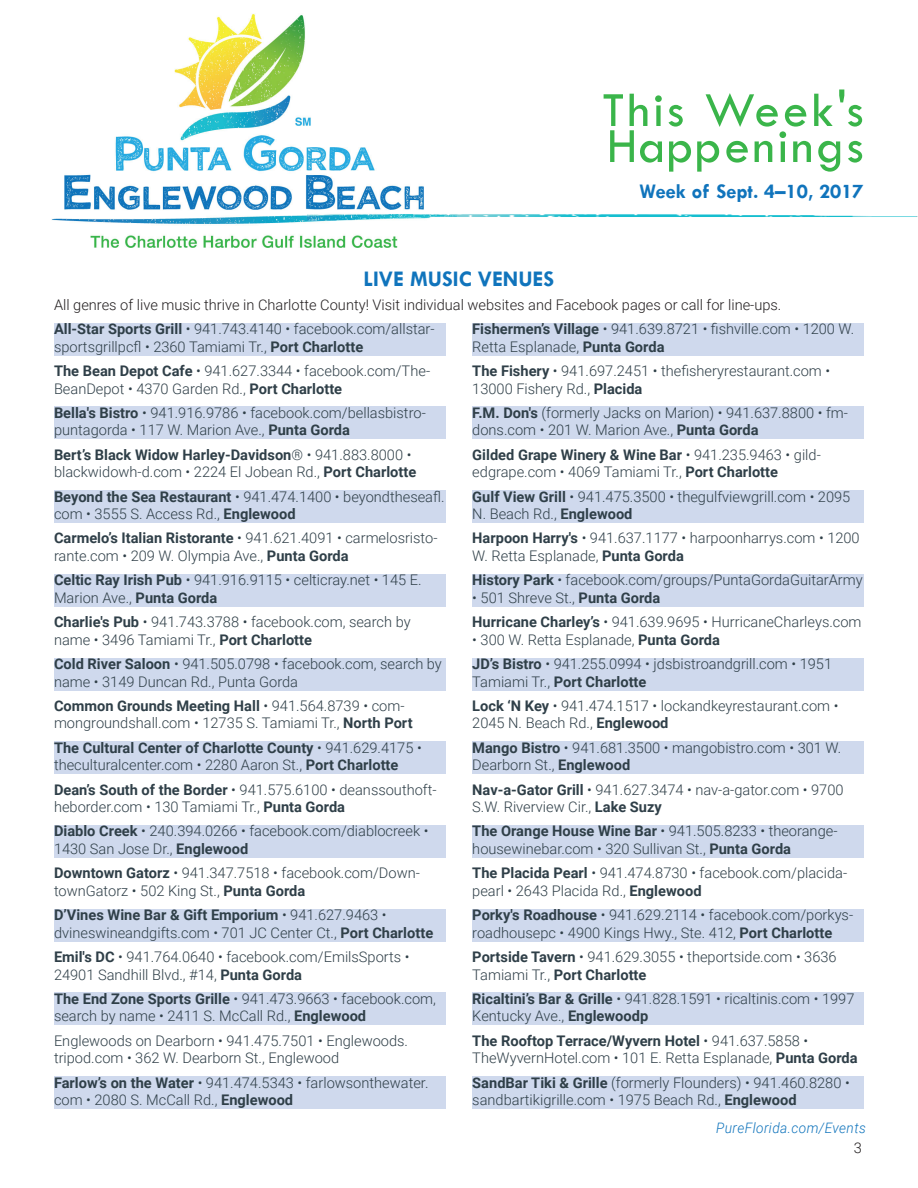
<style>
.page{position:relative;width:918px;height:1188px;background:#fff}
.page>*{position:absolute;margin:0;border:0;box-sizing:border-box;transform-origin:0 0}
.t1{font:51px/36px "Tw Cen";letter-spacing:.05em;color:#3ab54a}
.t2{font:700 22.5px "Tw Cen";color:#1074bc}
.t3{font:700 21px "Tw Cen";color:#1074bc}
.t4{font:300 14.7px/24.3px "Roboto";color:#2f3f48}
.t5{font:300 14.7px/24.3px "Roboto";color:#231f20}
.t6{font:700 14.7px/24.3px "Roboto";color:#2f3f48}
.t7{font:italic 300 14.4px "Roboto";letter-spacing:.03em;color:#1074bc;scale:.95 1}
.s1{font-weight:700;color:#2f3f48}
.s2{color:#2f3f48}
.s3{font-weight:700}
.s4{font-weight:300}
</style>
<div class="page">
<img style="left:51px;top:14px;width:373px;height:234px">
<img style="left:308px;top:211px;width:610px;height:16px">
<div style="left:54px;top:323px;width:391px;height:32px;background:#cfd9ed"></div>
<div style="left:54px;top:407px;width:391px;height:32px;background:#cfd9ed"></div>
<div style="left:54px;top:491px;width:391px;height:32px;background:#cfd9ed"></div>
<div style="left:54px;top:574px;width:391px;height:32px;background:#cfd9ed"></div>
<div style="left:54px;top:658px;width:391px;height:32px;background:#cfd9ed"></div>
<div style="left:54px;top:742px;width:391px;height:32px;background:#cfd9ed"></div>
<div style="left:54px;top:825px;width:391px;height:33px;background:#cfd9ed"></div>
<div style="left:54px;top:909px;width:391px;height:32px;background:#cfd9ed"></div>
<div style="left:54px;top:993px;width:391px;height:32px;background:#cfd9ed"></div>
<div style="left:54px;top:1076px;width:391px;height:33px;background:#cfd9ed"></div>
<div style="left:472px;top:323px;width:392px;height:32px;background:#cfd9ed"></div>
<div style="left:472px;top:407px;width:392px;height:32px;background:#cfd9ed"></div>
<div style="left:472px;top:491px;width:392px;height:32px;background:#cfd9ed"></div>
<div style="left:472px;top:574px;width:392px;height:32px;background:#cfd9ed"></div>
<div style="left:472px;top:658px;width:392px;height:32px;background:#cfd9ed"></div>
<div style="left:472px;top:742px;width:392px;height:32px;background:#cfd9ed"></div>
<div style="left:472px;top:825px;width:392px;height:33px;background:#cfd9ed"></div>
<div style="left:472px;top:909px;width:392px;height:32px;background:#cfd9ed"></div>
<div style="left:472px;top:993px;width:392px;height:32px;background:#cfd9ed"></div>
<div style="left:472px;top:1076px;width:392px;height:33px;background:#cfd9ed"></div>
<h1 class="t1" style="left:602px;top:92px;width:263px">This Week's<br>Happenings</h1>
<h3 class="t3" style="left:639px;top:179px;width:226px">Week of Sept. 4–10, 2017</h3>
<h2 class="t2" style="left:364px;top:265px;width:192px">LIVE MUSIC VENUES</h2>
<p class="t5" style="left:54px;top:292px;width:729px">All genres of live music thrive in Charlotte County! Visit individual websites and Facebook pages or call for line-ups.<br><span class="s1">All-Star Sports Grill</span> <span class="s2">• 941.743.4140 • facebook.com/allstar-</span></p>
<p class="t4" style="left:54px;top:334px;width:378px">sportsgrillpcfl • 2360 Tamiami Tr., <span class="s3">Port Charlotte<br>The Bean Depot Cafe</span> • 941.627.3344 • facebook.com/The-</p>
<p class="t4" style="left:54px;top:376px;width:373px">BeanDepot • 4370 Garden Rd., <span class="s3">Port Charlotte<br>Bella's Bistro</span> • 941.916.9786 • facebook.com/bellasbistro-</p>
<p class="t4" style="left:54px;top:417px;width:359px">puntagorda • 117 W. Marion Ave., <span class="s3">Punta Gorda<br>Bert’s Black Widow Harley-Davidson</span>® • 941.883.8000 •</p>
<p class="t4" style="left:54px;top:459px;width:392px">blackwidowh-d.com • 2224 El Jobean Rd., <span class="s3">Port Charlotte<br>Beyond the Sea Restaurant</span> • 941.474.1400 • beyondtheseafl.</p>
<p class="t4" style="left:54px;top:501px;width:385px">com • 3555 S. Access Rd., <span class="s3">Englewood<br>Carmelo’s Italian Ristorante</span> • 941.621.4091 • carmelosristo-</p>
<p class="t4" style="left:54px;top:543px;width:369px">rante.com • 209 W. Olympia Ave., <span class="s3">Punta Gorda<br>Celtic Ray Irish Pub</span> • 941.916.9115 • celticray.net • 145 E.</p>
<p class="t4" style="left:54px;top:585px;width:358px">Marion Ave., <span class="s3">Punta Gorda<br>Charlie's Pub</span> • 941.743.3788 • facebook.com, search by</p>
<p class="t4" style="left:54px;top:627px;width:389px">name • 3496 Tamiami Tr., <span class="s3">Port Charlotte<br>Cold River Saloon</span> • 941.505.0798 • facebook.com, search by</p>
<p class="t4" style="left:54px;top:669px;width:352px">name • 3149 Duncan Rd., Punta Gorda<br><span class="s3">Common Grounds Meeting Hall</span> • 941.564.8739 • com-</p>
<p class="t4" style="left:54px;top:710px;width:369px">mongroundshall.com • 12735 S. Tamiami Tr., <span class="s3">North Port<br>The Cultural Center of Charlotte County</span> • 941.629.4175 •</p>
<p class="t4" style="left:54px;top:752px;width:384px">theculturalcenter.com • 2280 Aaron St., <span class="s3">Port Charlotte<br>Dean’s South of the Border</span> • 941.575.6100 • deanssouthoft-</p>
<p class="t4" style="left:54px;top:794px;width:376px">heborder.com • 130 Tamiami Tr., <span class="s3">Punta Gorda<br>Diablo Creek</span> • 240.394.0266 • facebook.com/diablocreek •</p>
<p class="t4" style="left:54px;top:836px;width:367px">1430 San Jose Dr., <span class="s3">Englewood<br>Downtown Gatorz</span> • 941.347.7518 • facebook.com/Down-</p>
<p class="t6" style="left:54px;top:878px;width:334px"><span class="s4">townGatorz • 502 King St.,</span> Punta Gorda<br>D’Vines Wine Bar &amp; Gift Emporium <span class="s4">• 941.627.9463 •</span></p>
<p class="t4" style="left:54px;top:920px;width:381px">dvineswineandgifts.com • 701 JC Center Ct., <span class="s3">Port Charlotte<br>Emil's DC</span> • 941.764.0640 • facebook.com/EmilsSports •</p>
<p class="t4" style="left:54px;top:962px;width:383px">24901 Sandhill Blvd., #14, <span class="s3">Punta Gorda<br>The End Zone Sports Grille</span> • 941.473.9663 • facebook.com,</p>
<p class="t4" style="left:54px;top:1003px;width:356px">search by name • 2411 S. McCall Rd., <span class="s3">Englewood<br></span>Englewoods on Dearborn • 941.475.7501 • Englewoods.</p>
<p class="t4" style="left:54px;top:1045px;width:376px">tripod.com • 362 W. Dearborn St., Englewood<br><span class="s3">Farlow’s on the Water</span> • 941.474.5343 • farlowsonthewater.</p>
<p class="t4" style="left:54px;top:1087px;width:241px">com • 2080 S. McCall Rd., <span class="s3">Englewood</span></p>
<p class="t4" style="left:472px;top:320px;width:384px;line-height:17.5px"><span class="s3">Fishermen’s Village</span> • 941.639.8721 • fishville.com • 1200 W.<br>Retta Esplanade, <span class="s3">Punta Gorda</span></p>
<p class="t4" style="left:472px;top:361px;width:359px;line-height:17.5px"><span class="s3">The Fishery</span> • 941.697.2451 • thefisheryrestaurant.com •<br>13000 Fishery Rd., <span class="s3">Placida</span></p>
<p class="t4" style="left:472px;top:403px;width:377px;line-height:17.5px"><span class="s3">F.M. Don's</span> (formerly Jacks on Marion) • 941.637.8800 • fm&shy;dons.com • 201 W. Marion Ave., <span class="s3">Punta Gorda</span></p>
<p class="t4" style="left:472px;top:445px;width:350px;line-height:17.5px"><span class="s3">Gilded Grape Winery &amp; Wine Bar</span> • 941.235.9463 • gild&shy;edgrape.com • 4069 Tamiami Tr., <span class="s3">Port Charlotte</span></p>
<p class="t4" style="left:472px;top:487px;width:380px;line-height:17.5px"><span class="s3">Gulf View Grill</span> • 941.475.3500 • thegulfviewgrill.com • 2095<br>N. Beach Rd., <span class="s3">Englewood</span></p>
<p class="t4" style="left:472px;top:529px;width:389px;line-height:17.5px"><span class="s3">Harpoon Harry's</span> • 941.637.1177 • harpoonharrys.com • 1200<br>W. Retta Esplanade, <span class="s3">Punta Gorda</span></p>
<p class="t4" style="left:472px;top:567px;width:392px"><span class="s3">History Park</span> • facebook.com/groups/PuntaGordaGuitarArmy</p>
<p class="t4" style="left:472px;top:585px;width:391px">• 501 Shreve St., <span class="s3">Punta Gorda<br>Hurricane Charley’s</span> • 941.639.9695 • HurricaneCharleys.com</p>
<p class="t4" style="left:472px;top:627px;width:361px">• 300 W. Retta Esplanade, <span class="s3">Punta Gorda<br>JD’s Bistro</span> • 941.255.0994 • jdsbistroandgrill.com • 1951</p>
<p class="t4" style="left:472px;top:669px;width:368px">Tamiami Tr., <span class="s3">Port Charlotte<br>Lock ‘N Key</span> • 941.474.1517 • lockandkeyrestaurant.com •</p>
<p class="t4" style="left:472px;top:710px;width:371px">2045 N. Beach Rd., <span class="s3">Englewood<br>Mango Bistro</span> • 941.681.3500 • mangobistro.com • 301 W.</p>
<p class="t4" style="left:472px;top:752px;width:373px">Dearborn St., <span class="s3">Englewood<br>Nav-a-Gator Grill</span> • 941.627.3474 • nav-a-gator.com • 9700</p>
<p class="t4" style="left:472px;top:794px;width:367px">S.W. Riverview Cir., <span class="s3">Lake Suzy<br>The Orange House Wine Bar</span> • 941.505.8233 • theorange-</p>
<p class="t4" style="left:472px;top:836px;width:376px">housewinebar.com • 320 Sullivan St., <span class="s3">Punta Gorda<br>The Placida Pearl</span> • 941.474.8730 • facebook.com/placida-</p>
<p class="t4" style="left:472px;top:878px;width:382px">pearl • 2643 Placida Rd., <span class="s3">Englewood<br>Porky's Roadhouse</span> • 941.629.2114 • facebook.com/porkys-</p>
<p class="t4" style="left:472px;top:920px;width:366px">roadhousepc • 4900 Kings Hwy., Ste. 412, <span class="s3">Port Charlotte<br>Portside Tavern</span> • 941.629.3055 • theportside.com • 3636</p>
<p class="t4" style="left:472px;top:962px;width:384px">Tamiami Tr., <span class="s3">Port Charlotte<br>Ricaltini’s Bar &amp; Grille</span> • 941.828.1591 • ricaltinis.com • 1997</p>
<p class="t6" style="left:472px;top:1003px;width:337px"><span class="s4">Kentucky Ave.,</span> Englewoodp<br>The Rooftop Terrace/Wyvern Hotel <span class="s4">• 941.637.5858 •</span></p>
<p class="t4" style="left:472px;top:1045px;width:387px">TheWyvernHotel.com • 101 E. Retta Esplanade, <span class="s3">Punta Gorda<br>SandBar Tiki &amp; Grille</span> (formerly Flounders) • 941.460.8280 •</p>
<p class="t4" style="left:472px;top:1087px;width:326px">sandbartikigrille.com • 1975 Beach Rd., <span class="s3">Englewood</span></p>
<p class="t7" style="left:716px;top:1118px;width:159px">PureFlorida.com/Events</p>
<p class="t5" style="left:854px;top:1135px;width:10px">3</p>
</div>
